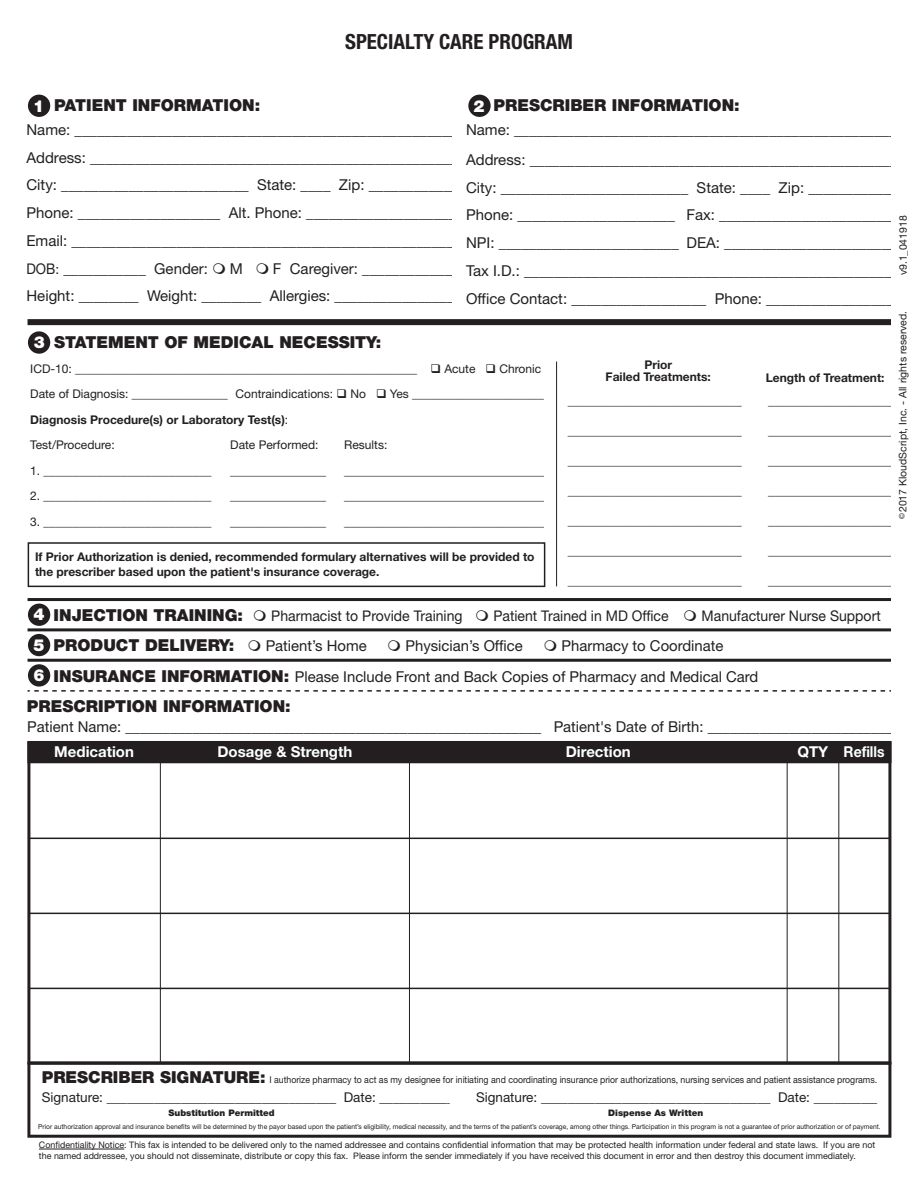
<style>
.page{position:relative;width:918px;height:1188px;background:#fff}
.page>*{position:absolute;margin:0;border:0;box-sizing:border-box;transform-origin:0 0}
.t1{font:700 condensed 20.85px "Helvetica Neue";color:#231f20}
.t2{font:900 16.5px "Helvetica Neue";color:#231f20}
.t3{font:900 16.5px/30.3px "Helvetica Neue";color:#fff;text-align:justify}
.t4{font:15px/27.8px "Helvetica Neue";color:#231f20}
.t5{font:700 15px "Helvetica Neue";color:#fff}
.t6{font:14.7px "Helvetica Neue";color:#231f20;scale:.96 1}
.t7{font:13.5px "Helvetica Neue";color:#231f20}
.t8{font:12px/25.5px "Helvetica Neue";color:#231f20}
.t9{font:700 12px/12px "Helvetica Neue";color:#231f20;text-align:center}
.t10{font:10.5px "Helvetica Neue";color:#231f20}
.t11{font:9.45px "Helvetica Neue";color:#231f20;scale:.93 1}
.t12{font:9px/10.5px "Helvetica Neue";color:#231f20}
.t13{font:900 9px "Helvetica Neue";color:#231f20}
.t14{font:6.9px "Helvetica Neue";color:#231f20}
.s1{font-size:14.7px}
.s2{font-size:13.5px}
.s3{font-weight:700}
.s4{font-weight:900;font-size:16.5px}
</style>
<div class="page">
<svg style="left:27px;top:763px;width:864px;height:299px"></svg>
<div style="left:28px;top:319px;width:864px;height:6px;background:#231f20"></div>
<div style="left:28px;top:95px;width:22px;height:22px;background:#231f20;border-radius:50%"></div>
<div style="left:468px;top:95px;width:23px;height:22px;background:#231f20;border-radius:50%"></div>
<div style="left:28px;top:331px;width:22px;height:23px;background:#231f20;border-radius:50%"></div>
<hr style="left:556px;top:362px;width:1px;height:224px;background:#231f20">
<div style="left:28px;top:542px;width:517px;height:45px;border:2px solid #231f20"></div>
<div style="left:28px;top:604px;width:22px;height:22px;background:#231f20;border-radius:50%"></div>
<hr style="left:28px;top:598px;width:864px;height:3px;background:#231f20">
<hr style="left:28px;top:628px;width:864px;height:3px;background:#231f20">
<div style="left:28px;top:634px;width:22px;height:22px;background:#231f20;border-radius:50%"></div>
<div style="left:28px;top:664px;width:22px;height:23px;background:#231f20;border-radius:50%"></div>
<hr style="left:28px;top:659px;width:864px;height:3px;background:#231f20">
<svg style="left:28px;top:690px;width:863px;height:2px"></svg>
<div style="left:891px;top:130px;width:13px;height:606px;background:#fff"></div>
<div style="left:27px;top:741px;width:864px;height:22px;background:#231f20"></div>
<hr style="left:39px;top:1149px;width:85px;height:1px;background:#231f20">
<svg style="left:27px;top:1062px;width:864px;height:76px"></svg>
<h1 class="t1" style="left:345px;top:29px;width:229px">SPECIALTY CARE PROGRAM</h1>
<p class="t2" style="left:54px;top:95px;width:208px">PATIENT INFORMATION:</p>
<p class="t4" style="left:26px;top:116px;width:437px">Name: ___________________________________________________ Address: _________________________________________________ City: _________________________ State: ____ Zip: ____________ Phone: ___________________ Alt. Phone: ____________________ Email: ____________________________________________________ <span class="s1">DOB</span><span class="s2">:</span> ___________ Gender:</p>
<p class="t2" style="left:494px;top:95px;width:248px">PRESCRIBER INFORMATION:</p>
<p class="t4" style="left:466px;top:114px;width:433px;line-height:30px">Name: ___________________________________________________<br>Address: _________________________________________________</p>
<p class="t4" style="left:466px;top:173px;width:437px">City: _________________________ State: ____ Zip: ____________ Phone: _____________________ Fax: _______________________ NPI: ________________________ DEA: _______________________ Tax I.D.: __________________________________________________ Office Contact: __________________ Phone: __________________</p>
<p class="t3" style="left:33px;top:90px;width:13px">1</p>
<p class="t3" style="left:474px;top:90px;width:13px">2</p>
<p class="t10" style="left:897px;top:275px;width:62px;rotate:-90deg">v9.1_041918</p>
<p class="t4" style="left:26px;top:254px;width:435px;text-indent:246px">F Caregiver: _____________<br>Height: ________ Weight: ________ Allergies: ________________</p>
<p class="t4" style="left:230px;top:254px;width:15px">M</p>
<p class="t2" style="left:54px;top:332px;width:329px">STATEMENT OF MEDICAL NECESSITY:</p>
<p class="t8" style="left:30px;top:356px;width:515px">ICD-10: _________________________________________________________ ❑ Acute ❑ Chronic Date of Diagnosis: ________________ Contraindications: ❑ No ❑ Yes ______________________ <span class="s3">Diagnosis Procedure(s) or Laboratory Test(s)</span>:<br>Test/Procedure:</p>
<p class="t3" style="left:34px;top:327px;width:13px">3</p>
<p class="t8" style="left:230px;top:432px;width:90px">Date Performed:</p>
<p class="t8" style="left:344px;top:432px;width:45px">Results:</p>
<p class="t8" style="left:30px;top:458px;width:183px">1. ____________________________</p>
<p class="t8" style="left:230px;top:458px;width:97px">________________</p>
<p class="t8" style="left:344px;top:458px;width:206px">__________________________________</p>
<p class="t8" style="left:30px;top:483px;width:183px">2. ____________________________</p>
<p class="t8" style="left:230px;top:483px;width:97px">________________</p>
<p class="t8" style="left:344px;top:483px;width:206px">__________________________________</p>
<p class="t8" style="left:30px;top:509px;width:183px">3. ____________________________</p>
<p class="t8" style="left:230px;top:509px;width:97px">________________</p>
<p class="t8" style="left:344px;top:509px;width:206px">__________________________________</p>
<p class="t9" style="left:35px;top:549px;width:501px;line-height:15px;text-align:left">If Prior Authorization is denied, recommended formulary alternatives will be provided to the prescriber based upon the patient's insurance coverage.</p>
<p class="t10" style="left:897px;top:519px;width:210px;rotate:-90deg"><sup>©</sup> 2017 KloudScript, Inc. - All rights reserved.</p>
<p class="t9" style="left:606px;top:358px;width:107px">Prior<br>Failed Treatments:</p>
<p class="t9" style="left:766px;top:372px;width:120px">Length of Treatment:</p>
<p class="t8" style="left:568px;top:388px;width:175px">_____________________________</p>
<p class="t8" style="left:768px;top:388px;width:127px">_____________________</p>
<p class="t8" style="left:568px;top:418px;width:175px">_____________________________</p>
<p class="t8" style="left:768px;top:418px;width:127px">_____________________</p>
<p class="t8" style="left:568px;top:448px;width:175px">_____________________________</p>
<p class="t8" style="left:768px;top:448px;width:127px">_____________________</p>
<p class="t8" style="left:568px;top:478px;width:175px">_____________________________</p>
<p class="t8" style="left:768px;top:478px;width:127px">_____________________</p>
<p class="t8" style="left:568px;top:508px;width:175px">_____________________________</p>
<p class="t8" style="left:768px;top:508px;width:127px">_____________________</p>
<p class="t8" style="left:568px;top:538px;width:175px">_____________________________</p>
<p class="t8" style="left:768px;top:538px;width:127px">_____________________</p>
<p class="t8" style="left:568px;top:568px;width:175px">_____________________________</p>
<p class="t8" style="left:768px;top:568px;width:127px">_____________________</p>
<p class="t2" style="left:54px;top:605px;width:191px">INJECTION TRAINING:</p>
<p class="t6" style="left:271px;top:607px;width:201px">Pharmacist to Provide Training</p>
<p class="t6" style="left:493px;top:607px;width:184px">Patient Trained in MD Office</p>
<p class="t6" style="left:702px;top:607px;width:188px">Manufacturer Nurse Support</p>
<p class="t2" style="left:54px;top:636px;width:182px">PRODUCT DELIVERY:</p>
<p class="t4" style="left:266px;top:632px;width:102px">Patient’s Home</p>
<p class="t4" style="left:406px;top:632px;width:119px">Physician’s Office</p>
<p class="t3" style="left:33px;top:599px;width:13px">4<br>5<br>6</p>
<p class="t4" style="left:27px;top:712px;width:868px">Patient Name: ________________________________________________________ Patient's Date of Birth: _________________________</p>
<p class="t4" style="left:54px;top:631px;width:706px;line-height:30.3px;text-indent:508px">Pharmacy to Coordinate<br><span class="s4">INSURANCE INFORMATION:</span> Please Include Front and Back Copies of Pharmacy and Medical Card</p>
<p class="t2" style="left:27px;top:696px;width:265px">PRESCRIPTION INFORMATION:</p>
<p class="t5" style="left:54px;top:743px;width:81px">Medication</p>
<p class="t5" style="left:218px;top:743px;width:136px">Dosage &amp; Strength</p>
<p class="t5" style="left:566px;top:743px;width:66px">Direction</p>
<p class="t5" style="left:797px;top:743px;width:89px">QTY Refills</p>
<p class="t2" style="left:42px;top:1067px;width:225px">PRESCRIBER SIGNATURE:</p>
<p class="t7" style="left:42px;top:1090px;width:409px">Signature: __________________________________ Date: ___________</p>
<p class="t7" style="left:476px;top:1090px;width:403px">Signature: __________________________________ Date: __________</p>
<p class="t11" style="left:269px;top:1074px;width:655px">I authorize pharmacy to act as my designee for initiating and coordinating insurance prior authorizations, nursing services and patient assistance programs.</p>
<p class="t13" style="left:169px;top:1108px;width:108px">Substitution Permitted</p>
<p class="t13" style="left:608px;top:1108px;width:97px">Dispense As Written</p>
<p class="t14" style="left:38px;top:1123px;width:844px">Prior authorization approval and insurance benefits will be determined by the payor based upon the patient’s eligibility, medical necessity, and the terms of the patient’s coverage, among other things. Participation in this program is not a guarantee of prior authorization or of payment.</p>
<p class="t12" style="left:39px;top:1140px;width:838px">Confidentiality Notice: This fax is intended to be delivered only to the named addressee and contains confidential information that may be protected health information under federal and state laws. If you are not the named addressee, you should not disseminate, distribute or copy this fax. Please inform the sender immediately if you have received this document in error and then destroy this document immediately.</p>
</div>
